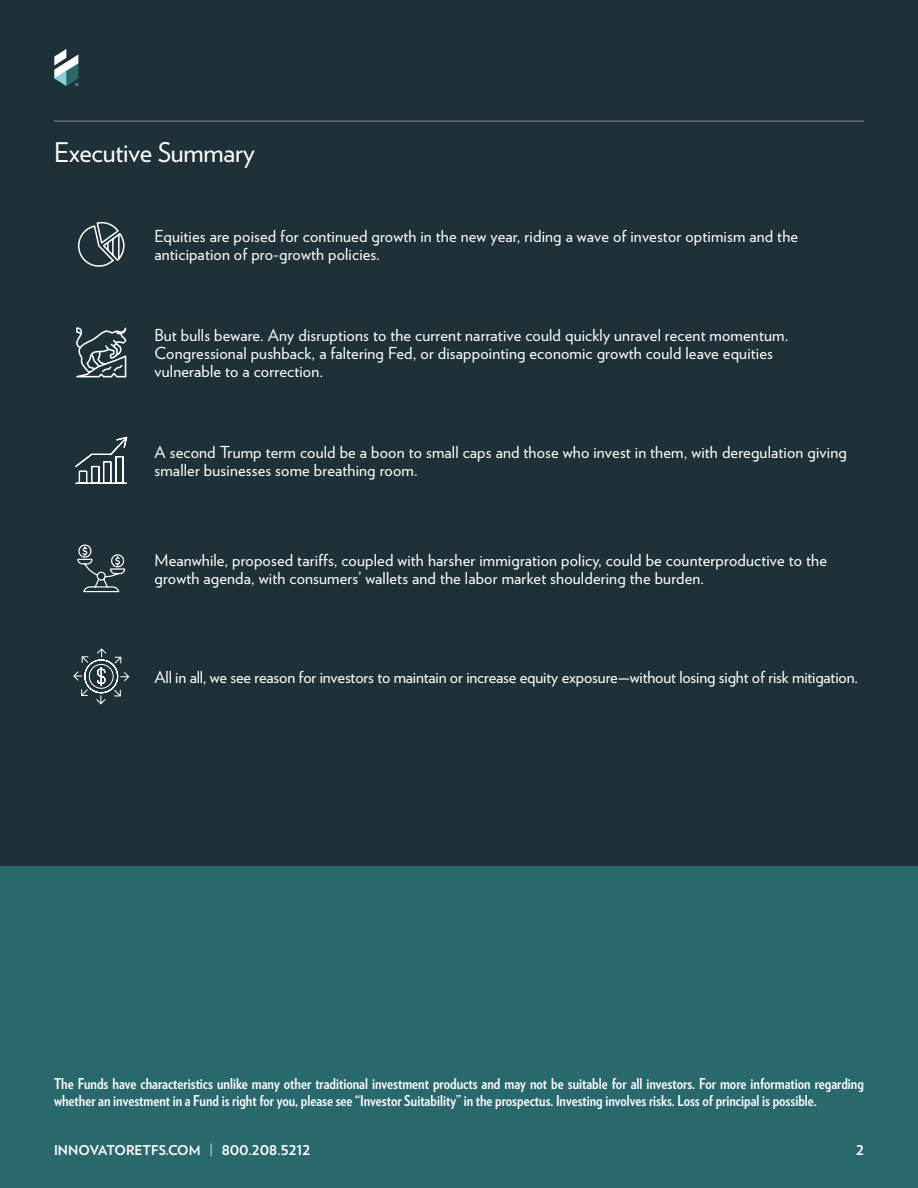
<style>
.page{position:relative;width:918px;height:1188px;background:#fff}
.page>*{position:absolute;margin:0;border:0;box-sizing:border-box;transform-origin:0 0}
.t1{font:27px "Verlag";letter-spacing:-.01em;color:#fff}
.t2{font:16.5px/18px "Verlag";letter-spacing:.01em;color:#fff}
.t3{font:16.5px "Verlag";letter-spacing:-.01em;color:#fff}
.t4{font:700 15px/16.5px "Verlag Condensed";color:#fff}
.t5{font:700 13.5px "Verlag";color:#fff}
.s1{color:#88d1d7}
</style>
<div class="page">
<div style="left:0;top:866px;width:918px;height:322px;background:#29686d"></div>
<div style="left:0;top:0;width:918px;height:866px;background:#1e3138"></div>
<svg style="left:54px;top:49px;width:24px;height:37px"></svg>
<hr style="left:54px;top:121px;width:810px;height:1px;background:#8a8c8e">
<svg style="left:78px;top:221px;width:47px;height:46px"></svg>
<svg style="left:76px;top:327px;width:50px;height:50px"></svg>
<svg style="left:75px;top:436px;width:53px;height:48px"></svg>
<svg style="left:77px;top:544px;width:49px;height:49px"></svg>
<svg style="left:73px;top:648px;width:57px;height:57px"></svg>
<h1 class="t1" style="left:54px;top:132px;width:202px">Executive Summary</h1>
<p class="t2" style="left:154px;top:226px;width:645px">Equities are poised for continued growth in the new year, riding a wave of investor optimism and the anticipation of pro-growth policies.</p>
<p class="t2" style="left:154px;top:325px;width:635px">But bulls beware. Any disruptions to the current narrative could quickly unravel recent momentum.<br>Congressional pushback, a faltering Fed, or disappointing economic growth could leave equities vulnerable to a correction.</p>
<p class="t2" style="left:154px;top:442px;width:694px">A second Trump term could be a boon to small caps and those who invest in them, with deregulation giving smaller businesses some breathing room.</p>
<p class="t2" style="left:154px;top:550px;width:674px">Meanwhile, proposed tariffs, coupled with harsher immigration policy, could be counterproductive to the growth agenda, with consumers’ wallets and the labor market shouldering the burden.</p>
<p class="t3" style="left:154px;top:665px;width:705px">All in all, we see reason for investors to maintain or increase equity exposure—without losing sight of risk mitigation.</p>
<p class="t4" style="left:54px;top:1075px;width:812px">The Funds have characteristics unlike many other traditional investment products and may not be suitable for all investors. For more information regarding whether an investment in a Fund is right for you, please see “Investor Suitability” in the prospectus. Investing involves risks. Loss of principal is possible.</p>
<p class="t5" style="left:54px;top:1140px;width:258px">INNOVATORETFS.COM <span class="s1">|</span> 800.208.5212</p>
<p class="t5" style="left:856px;top:1140px;width:9px">2</p>
</div>
